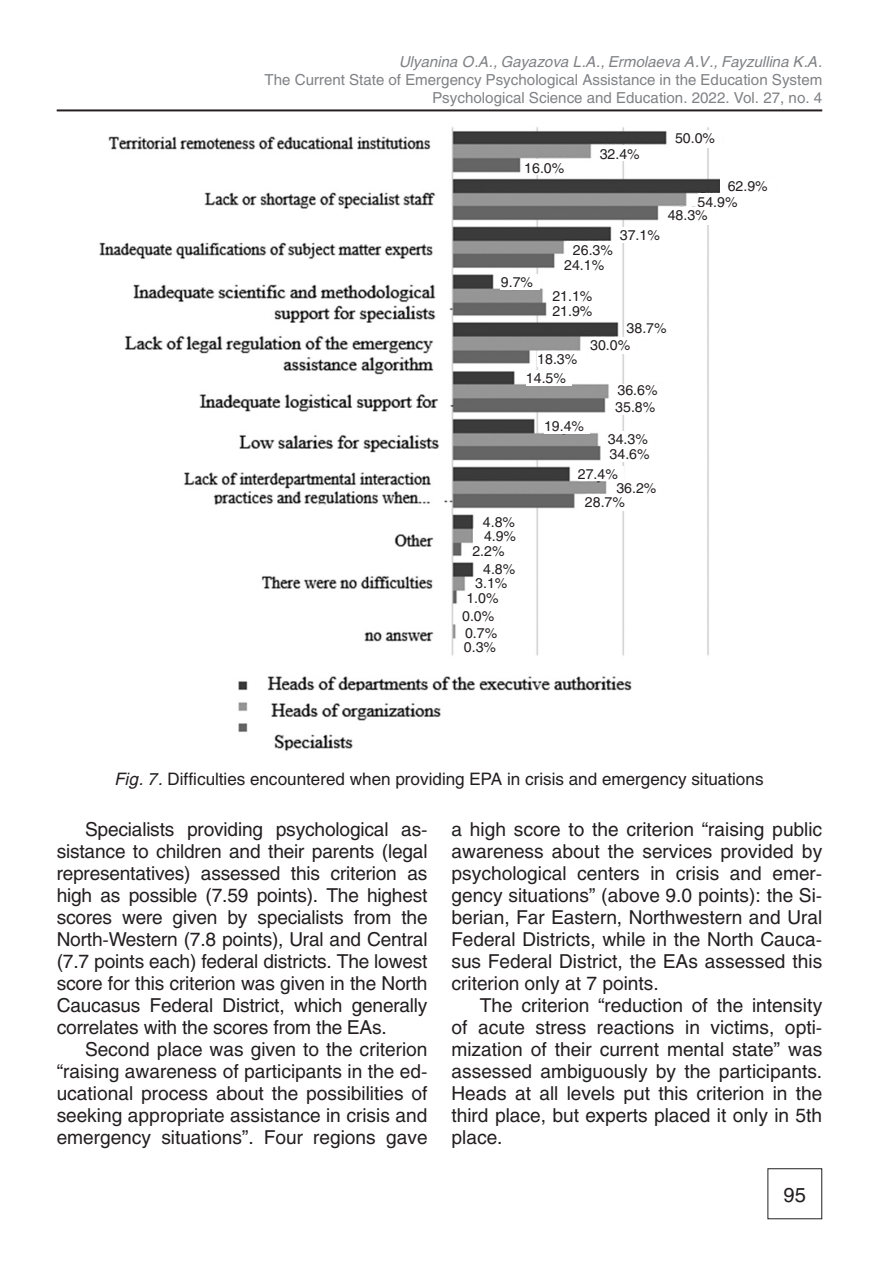
<style>
.page{position:relative;width:896px;height:1276px;background:#fff}
.page>*{position:absolute;margin:0;border:0;box-sizing:border-box;transform-origin:0 0}
.t1{font:20px "Helios";color:#231f20}
.Мой_основной{font:19px/22px "Helios";color:#231f20;text-align:justify}
.Мой_основной-2{font:17px "Helios";color:#231f20}
.Аннотация{font:15px "Helios";color:#808285}
.Аннотация-2{font:italic 15px "Helios";color:#808285}
.Мой_основной-3{font:14px "Helios";color:#231f20}
.s1{font-style:italic}
</style>
<div class="page">
<hr style="left:57px;top:109px;width:765px;height:2px;background:#231f20">
<img style="left:99px;top:127px;width:621px;height:624px">
<div style="left:464px;top:639px;width:42px;height:15px;background:#fff"></div>
<div style="left:465px;top:625px;width:41px;height:14px;background:#fff"></div>
<div style="left:462px;top:610px;width:37px;height:15px;background:#fff"></div>
<div style="left:466px;top:590px;width:37px;height:16px;background:#fff"></div>
<div style="left:475px;top:575px;width:43px;height:15px;background:#fff"></div>
<div style="left:483px;top:563px;width:36px;height:12px;background:#fff"></div>
<div style="left:472px;top:543px;width:35px;height:16px;background:#fff"></div>
<div style="left:483px;top:512px;width:37px;height:16px;background:#fff"></div>
<div style="left:473px;top:528px;width:54px;height:15px;background:#fff"></div>
<div style="left:675px;top:130px;width:46px;height:18px;background:#fff"></div>
<div style="left:600px;top:146px;width:45px;height:15px;background:#fff"></div>
<div style="left:524px;top:160px;width:52px;height:15px;background:#fff"></div>
<div style="left:697px;top:194px;width:60px;height:15px;background:#fff"></div>
<div style="left:668px;top:207px;width:45px;height:17px;background:#fff"></div>
<div style="left:620px;top:227px;width:46px;height:16px;background:#fff"></div>
<div style="left:566px;top:242px;width:54px;height:15px;background:#fff"></div>
<div style="left:564px;top:257px;width:49px;height:15px;background:#fff"></div>
<div style="left:501px;top:274px;width:39px;height:16px;background:#fff"></div>
<div style="left:552px;top:303px;width:50px;height:15px;background:#fff"></div>
<div style="left:552px;top:288px;width:46px;height:15px;background:#fff"></div>
<div style="left:626px;top:322px;width:46px;height:16px;background:#fff"></div>
<div style="left:590px;top:337px;width:46px;height:16px;background:#fff"></div>
<div style="left:537px;top:351px;width:49px;height:15px;background:#fff"></div>
<div style="left:526px;top:370px;width:46px;height:15px;background:#fff"></div>
<div style="left:617px;top:384px;width:47px;height:15px;background:#fff"></div>
<div style="left:615px;top:399px;width:46px;height:15px;background:#fff"></div>
<div style="left:544px;top:418px;width:46px;height:16px;background:#fff"></div>
<div style="left:608px;top:431px;width:46px;height:15px;background:#fff"></div>
<div style="left:609px;top:446px;width:46px;height:16px;background:#fff"></div>
<div style="left:578px;top:466px;width:46px;height:15px;background:#fff"></div>
<div style="left:616px;top:480px;width:46px;height:15px;background:#fff"></div>
<div style="left:585px;top:494px;width:46px;height:17px;background:#fff"></div>
<p class="Аннотация-2" style="left:400px;top:52px;width:424px">Ulyanina O.A., Gayazova L.A., Ermolaeva A.V., Fayzullina K.A.</p>
<p class="Аннотация" style="left:265px;top:70px;width:559px">The Current State of Emergency Psychological Assistance in the Education System</p>
<p class="Аннотация" style="left:432px;top:88px;width:391px">Psychological Science and Education. 2022. Vol. 27, no. 4</p>
<p class="Мой_основной-3" style="left:524px;top:159px;width:42px">16.0%</p>
<p class="Мой_основной-3" style="left:600px;top:145px;width:42px">32.4%</p>
<p class="Мой_основной-3" style="left:620px;top:227px;width:42px">37. 1%</p>
<p class="Мой_основной-3" style="left:501px;top:274px;width:34px">9.7%</p>
<p class="Мой_основной-3" style="left:573px;top:241px;width:42px">26.3%</p>
<p class="Мой_основной-3" style="left:564px;top:256px;width:42px">24. 1%</p>
<p class="Мой_основной-3" style="left:552px;top:287px;width:42px">21.1%</p>
<p class="Мой_основной-3" style="left:552px;top:302px;width:42px">21.9%</p>
<p class="Мой_основной-3" style="left:675px;top:130px;width:42px">50.0%</p>
<p class="Мой_основной-3" style="left:728px;top:178px;width:42px">62.9%</p>
<p class="Мой_основной-3" style="left:697px;top:193px;width:42px">54.9%</p>
<p class="Мой_основной-3" style="left:668px;top:206px;width:42px">48.3%</p>
<p class="Мой_основной-3" style="left:537px;top:350px;width:42px">18.3%</p>
<p class="Мой_основной-3" style="left:526px;top:370px;width:42px">14.5%</p>
<p class="Мой_основной-3" style="left:626px;top:319px;width:42px">38.7%</p>
<p class="Мой_основной-3" style="left:590px;top:337px;width:42px">30.0%</p>
<p class="Мой_основной-3" style="left:617px;top:382px;width:42px">36.6%</p>
<p class="Мой_основной-3" style="left:615px;top:399px;width:42px">35.8%</p>
<p class="Мой_основной-3" style="left:544px;top:418px;width:42px">19.4%</p>
<p class="Мой_основной-3" style="left:483px;top:513px;width:34px">4.8%</p>
<p class="Мой_основной-3" style="left:484px;top:527px;width:34px">4.9%</p>
<p class="Мой_основной-3" style="left:472px;top:543px;width:34px">2.2%</p>
<p class="Мой_основной-3" style="left:483px;top:560px;width:34px">4.8%</p>
<p class="Мой_основной-3" style="left:475px;top:575px;width:34px">3.1%</p>
<p class="Мой_основной-3" style="left:466px;top:590px;width:34px">1.0%</p>
<p class="Мой_основной-3" style="left:462px;top:608px;width:34px">0.0%</p>
<p class="Мой_основной-3" style="left:465px;top:624px;width:34px">0.7%</p>
<p class="Мой_основной-3" style="left:464px;top:639px;width:34px">0.3%</p>
<p class="Мой_основной-3" style="left:608px;top:431px;width:42px">34.3%</p>
<p class="Мой_основной-3" style="left:609px;top:446px;width:42px">34.6%</p>
<p class="Мой_основной-3" style="left:578px;top:466px;width:42px">27.4%</p>
<p class="Мой_основной-3" style="left:616px;top:480px;width:42px">36.2%</p>
<p class="Мой_основной-3" style="left:585px;top:493px;width:42px">28.7%</p>
<p class="Мой_основной-2" style="left:115px;top:768px;width:650px"><span class="s1">Fig. 7.</span> Difficulties encountered when providing EPA in crisis and emergency situations</p>
<p class="Мой_основной" style="left:57px;top:818px;width:372px;text-indent:28px">Specialists providing psychological as&shy;sistance to children and their parents (legal representatives) assessed this criterion as high as possible (7.59 points). The highest scores were given by specialists from the North-Western (7. 8 points), Ural and Central (7. 7 points each) federal districts. The lowest score for this criterion was given in the North Caucasus Federal District, which generally correlates with the scores from the EAs.</p>
<p class="Мой_основной" style="left:57px;top:1038px;width:372px;text-indent:28px">Second place was given to the criterion “raising awareness of participants in the ed&shy;ucational process about the possibilities of seeking appropriate assistance in crisis and emergency situations”. Four regions gave</p>
<p class="Мой_основной" style="left:451px;top:818px;width:372px">a high score to the criterion “raising public awareness about the services provided by psychological centers in crisis and emer&shy;gency situations” (above 9. 0 points): the Si&shy;berian, Far Eastern, Northwestern and Ural Federal Districts, while in the North Cauca&shy;sus Federal District, the EAs assessed this criterion only at 7 points.</p>
<p class="Мой_основной" style="left:451px;top:994px;width:372px;text-align:left;text-indent:28px">The criterion “reduction of the intensity of acute stress reactions in victims, opti&shy;mization of their current mental state” was assessed ambiguously by the participants.<br>Heads at all levels put this criterion in the third place, but experts placed it only in 5th place.</p>
<p class="t1" style="left:783px;top:1182px;width:24px">95</p>
</div>
